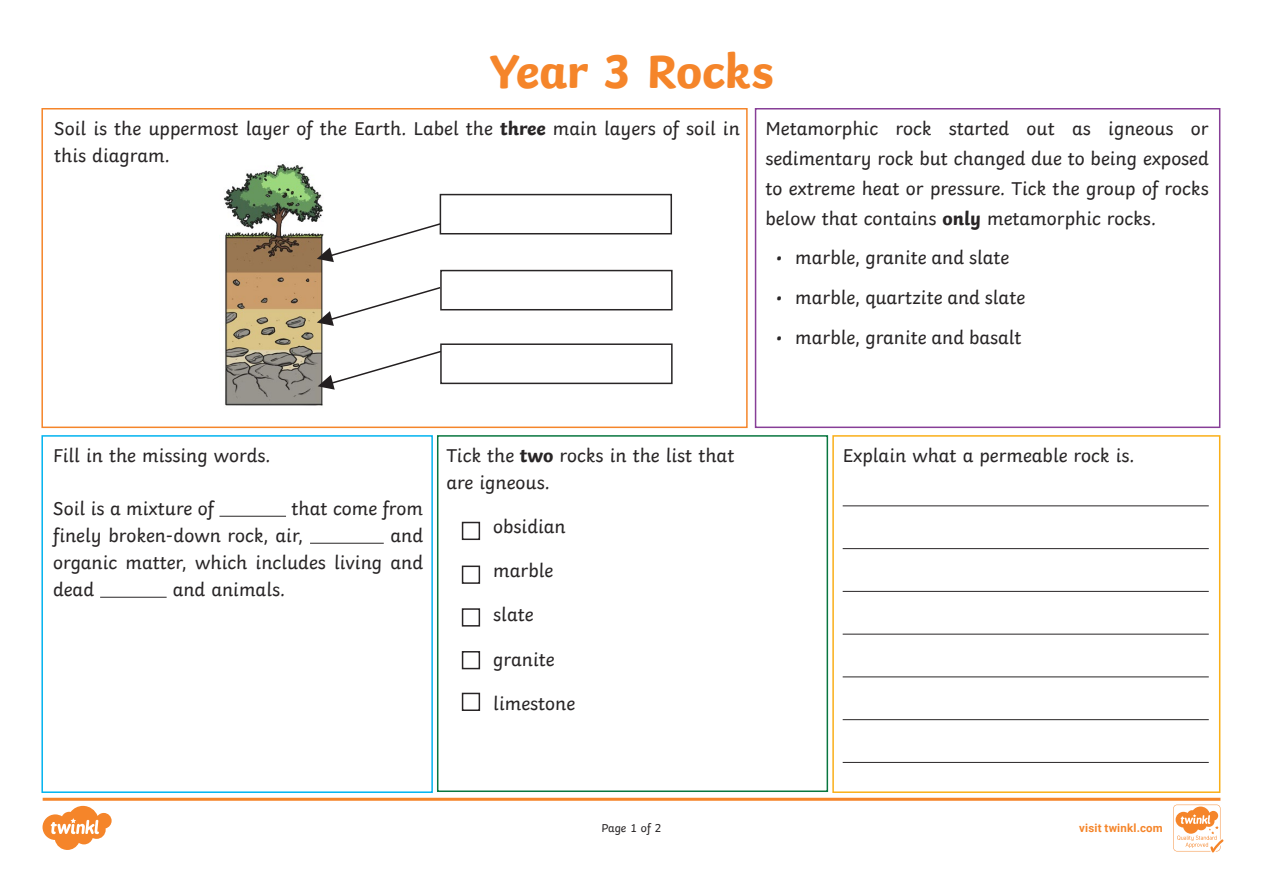
<style>
.page{position:relative;width:1263px;height:893px;background:#fff}
.page>*{position:absolute;margin:0;border:0;box-sizing:border-box;transform-origin:0 0}
.Heading_1{font:700 49.5px "Twinkl";letter-spacing:-.01em;color:#f5852a}
.KS2_Body_Copy{font:19.5px/27px "Twinkl";color:#282526}
.KS1_Body_Copy{font:19.5px/30px "Twinkl";color:#282526;text-align:justify}
.t1{font:12px "Twinkl";letter-spacing:-.005em;color:#282526}
.t2{font:700 11.4px "Roboto";letter-spacing:.02em;color:#f5852a}
.s1{font-weight:700}
</style>
<div class="page">
<div style="left:41px;top:108px;width:707px;height:320px;border:2px solid #f5852a"></div>
<div style="left:41px;top:435px;width:392px;height:358px;border:2px solid #00b3ef"></div>
<div style="left:437px;top:435px;width:391px;height:357px;border:2px solid #08763f"></div>
<hr style="left:219px;top:516px;width:67px;height:1px;background:#282526">
<hr style="left:310px;top:543px;width:74px;height:1px;background:#282526">
<hr style="left:100px;top:597px;width:67px;height:1px;background:#282526">
<div style="left:832px;top:435px;width:388px;height:358px;border:2px solid #faaf18"></div>
<hr style="left:843px;top:505px;width:366px;height:1px;background:#282526">
<hr style="left:843px;top:548px;width:366px;height:1px;background:#282526">
<hr style="left:843px;top:591px;width:366px;height:1px;background:#282526">
<hr style="left:843px;top:634px;width:366px;height:1px;background:#282526">
<hr style="left:843px;top:676px;width:366px;height:1px;background:#282526">
<hr style="left:843px;top:719px;width:366px;height:1px;background:#282526">
<hr style="left:843px;top:762px;width:366px;height:1px;background:#282526">
<div style="left:755px;top:108px;width:465px;height:320px;border:2px solid #873e97"></div>
<img style="left:223px;top:164px;width:100px;height:242px">
<div style="left:440px;top:194px;width:232px;height:40px;border:2px solid #282526"></div>
<div style="left:440px;top:270px;width:233px;height:40px;border:2px solid #282526"></div>
<div style="left:440px;top:343px;width:233px;height:41px;border:2px solid #282526"></div>
<svg style="left:317px;top:222px;width:125px;height:40px"></svg>
<svg style="left:317px;top:286px;width:125px;height:40px"></svg>
<svg style="left:318px;top:350px;width:125px;height:40px"></svg>
<div style="left:462px;top:522px;width:18px;height:18px;border:2px solid #282526"></div>
<div style="left:462px;top:566px;width:18px;height:18px;border:2px solid #282526"></div>
<div style="left:462px;top:608px;width:18px;height:19px;border:2px solid #282526"></div>
<div style="left:462px;top:651px;width:18px;height:18px;border:2px solid #282526"></div>
<div style="left:462px;top:693px;width:18px;height:18px;border:2px solid #282526"></div>
<svg style="left:43px;top:798px;width:1180px;height:54px"></svg>
<p class="Heading_1" style="left:489px;top:31px;width:285px">Year 3 Rocks</p>
<p class="KS2_Body_Copy" style="left:54px;top:113px;width:687px">Soil is the uppermost layer of the Earth. Label the <span class="s1">three</span> main layers of soil in this diagram.</p>
<p class="KS1_Body_Copy" style="left:765px;top:111px;width:445px">Metamorphic rock started out as igneous or sedimentary rock but changed due to being exposed to extreme heat or pressure. Tick the group of rocks below that contains <span class="s1">only</span> metamorphic rocks.</p>
<p class="KS1_Body_Copy" style="left:776px;top:241px;width:235px">• marble, granite and slate</p>
<p class="KS1_Body_Copy" style="left:776px;top:281px;width:251px">• marble, quartzite and slate</p>
<p class="KS1_Body_Copy" style="left:776px;top:321px;width:247px">• marble, granite and basalt</p>
<p class="KS2_Body_Copy" style="left:53px;top:440px;width:219px">Fill in the missing words.</p>
<p class="KS2_Body_Copy" style="left:53px;top:493px;width:162px">Soil is a mixture of</p>
<p class="KS2_Body_Copy" style="left:53px;top:493px;width:371px;text-indent:238px">that come from finely broken-down rock, air,</p>
<p class="KS2_Body_Copy" style="left:53px;top:520px;width:371px;text-align:justify;text-indent:337px">and organic matter, which includes living and dead</p>
<p class="KS2_Body_Copy" style="left:173px;top:574px;width:114px">and animals.</p>
<p class="KS2_Body_Copy" style="left:446px;top:440px;width:289px">Tick the <span class="s1">two</span> rocks in the list that are igneous.</p>
<p class="KS2_Body_Copy" style="left:493px;top:511px;width:74px">obsidian</p>
<p class="KS2_Body_Copy" style="left:493px;top:555px;width:62px">marble</p>
<p class="KS2_Body_Copy" style="left:493px;top:599px;width:42px">slate</p>
<p class="KS2_Body_Copy" style="left:493px;top:644px;width:63px">granite</p>
<p class="KS2_Body_Copy" style="left:493px;top:688px;width:83px">limestone</p>
<p class="KS1_Body_Copy" style="left:843px;top:438px;width:293px">Explain what a permeable rock is.</p>
<p class="t1" style="left:601px;top:819px;width:62px">Page 1 of 2</p>
<p class="t2" style="left:1079px;top:820px;width:85px">visit twinkl.com</p>
</div>
